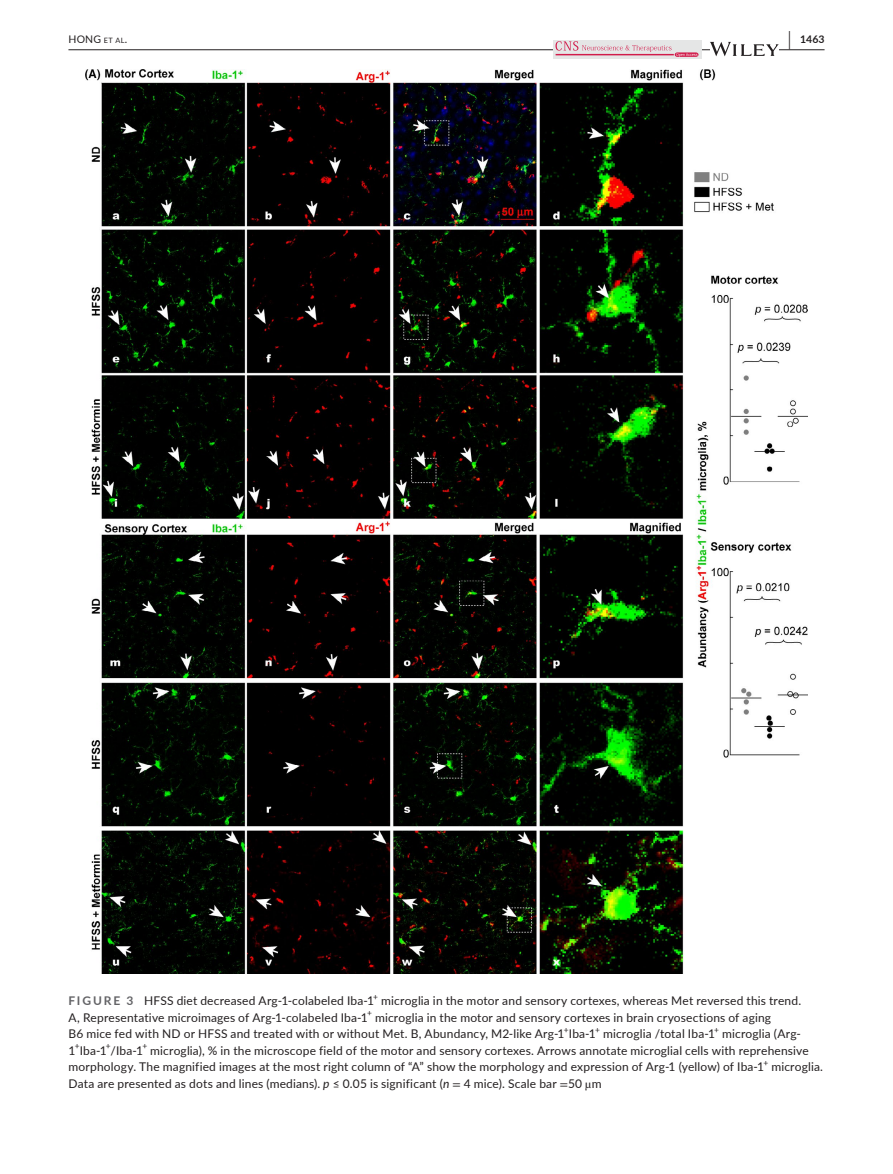
<style>
.page{position:relative;width:893px;height:1174px;background:#fff}
.page>*{position:absolute;margin:0;border:0;box-sizing:border-box;transform-origin:0 0}
.t1{font:12px/16.5px "Lato";letter-spacing:.015em;color:#231f20}
.t2{font:10.5px "Lato";color:#231f20}
.t3{font:700 10.5px "Lato";color:#231f20}
.s1{font-size:7.35px}
.s2{font-size:19.5px}
.s3{font-weight:700;color:#636366}
.s4{font-style:italic}
.s5{font-family:"STIX"}
</style>
<div class="page">
<hr style="left:68px;top:49px;width:756px;height:1px;background:#231f20">
<div style="left:553px;top:40px;width:148px;height:18px;background:#e5e6e6"></div>
<svg style="left:555px;top:41px;width:142px;height:16px"></svg>
<svg style="left:710px;top:42px;width:69px;height:14px"></svg>
<img style="left:85px;top:69px;width:723px;height:904px">
<p class="t2" style="left:68px;top:31px;width:60px">HONG <span class="s1">et al</span>.</p>
<p class="t3" style="left:789px;top:31px;width:37px"><span class="s2">|</span> 1463</p>
<p class="t1" style="left:68px;top:992px;width:756px"><span class="s3">FIGURE 3</span> HFSS diet decreased Arg-1-colabeled Iba-1<sup>+</sup> microglia in the motor and sensory cortexes, whereas Met reversed this trend.<br>A, Representative microimages of Arg-1-colabeled Iba-1<sup>+</sup> microglia in the motor and sensory cortexes in brain cryosections of aging<br>B6 mice fed with ND or HFSS and treated with or without Met. B, Abundancy, M2-like Arg-1<sup>+</sup>Iba-1<sup>+</sup> microglia /total Iba-1<sup>+</sup> microglia (Arg-1<sup>+</sup>Iba-1<sup>+</sup>/Iba-1<sup>+</sup> microglia), % in the microscope field of the motor and sensory cortexes. Arrows annotate microglial cells with reprehensive morphology. The magnified images at the most right column of “A” show the morphology and expression of Arg-1 (yellow) of Iba-1<sup>+</sup> microglia.<br>Data are presented as dots and lines (medians). <span class="s4">p</span> ≤ 0.05 is significant (<span class="s4">n</span> <span class="s5">=</span> 4 mice). Scale bar <span class="s5">=</span>50 <span class="s5">µ</span>m</p>
</div>
